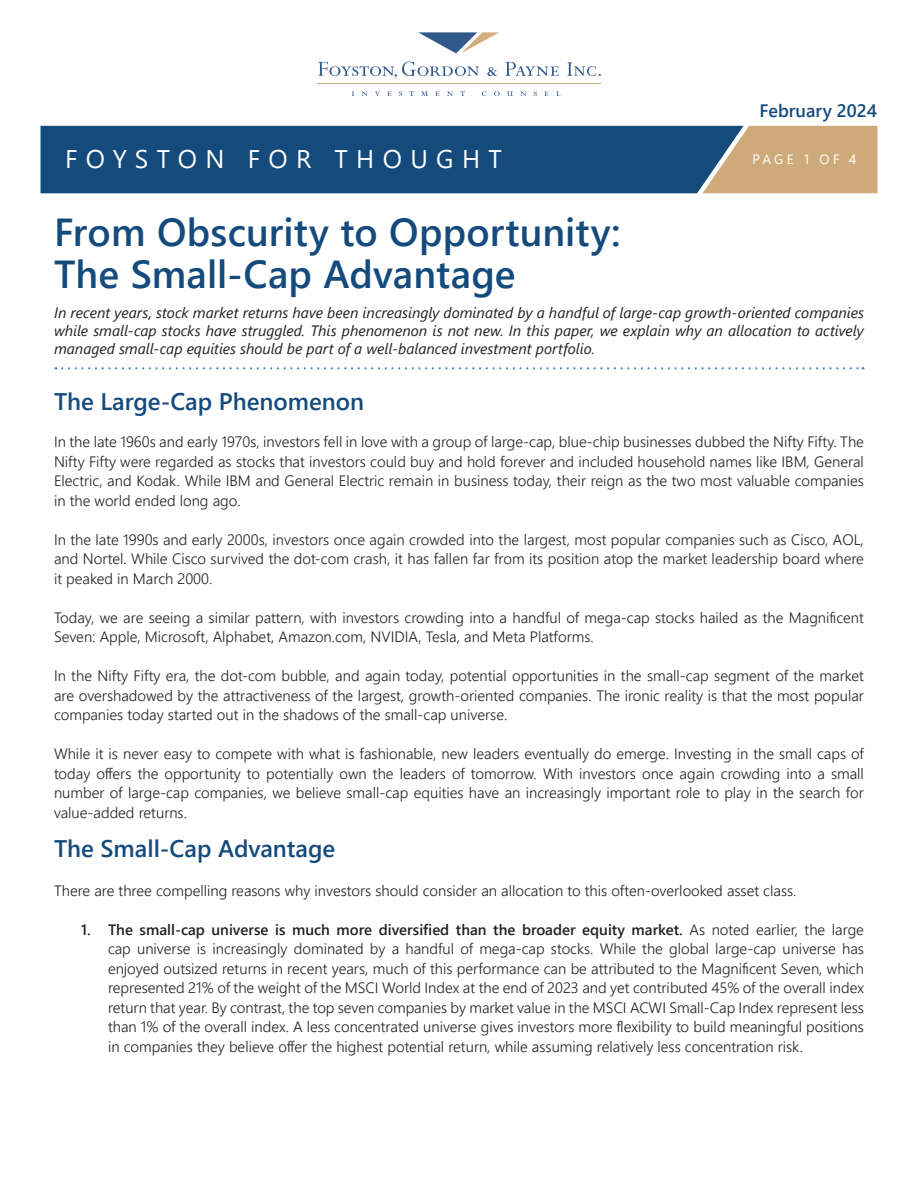
<style>
.page{position:relative;width:918px;height:1188px;background:#fff}
.page>*{position:absolute;margin:0;border:0;box-sizing:border-box;transform-origin:0 0}
.t1{font:600 39px/42px "Segoe UI";letter-spacing:.005em;color:#154a7c}
.t2{font:25.5px "Segoe UI";letter-spacing:.325em;color:#fff}
.t3{font:600 24px "Segoe UI";color:#154a7c}
.t4{font:600 18px "Segoe UI";color:#154a7c}
.t5{font:300 15px/19.5px "Segoe UI";color:#221f1f;text-align:justify}
.t6{font:italic 15px/18px "Segoe UI";color:#221f1f;text-align:justify}
.t7{font:13.5px "Segoe UI";letter-spacing:.23em;color:#fff}
.s1{font-weight:600}
</style>
<div class="page">
<div style="left:744px;top:126px;width:134px;height:67px;background:#ceaa7a"></div>
<div style="left:40px;top:126px;width:704px;height:67px;background:#154a7c"></div>
<svg style="left:487px;top:67px;width:10px;height:9px"></svg>
<svg style="left:505px;top:62px;width:54px;height:14px"></svg>
<svg style="left:362px;top:91px;width:6px;height:5px"></svg>
<svg style="left:375px;top:91px;width:5px;height:5px"></svg>
<svg style="left:387px;top:91px;width:5px;height:5px"></svg>
<svg style="left:399px;top:91px;width:3px;height:5px"></svg>
<svg style="left:409px;top:91px;width:5px;height:5px"></svg>
<svg style="left:421px;top:91px;width:7px;height:5px"></svg>
<svg style="left:435px;top:91px;width:5px;height:5px"></svg>
<svg style="left:447px;top:91px;width:6px;height:5px"></svg>
<svg style="left:460px;top:91px;width:5px;height:5px"></svg>
<svg style="left:482px;top:91px;width:4px;height:5px"></svg>
<svg style="left:494px;top:91px;width:6px;height:5px"></svg>
<svg style="left:507px;top:91px;width:6px;height:5px"></svg>
<svg style="left:520px;top:91px;width:6px;height:5px"></svg>
<svg style="left:534px;top:91px;width:3px;height:5px"></svg>
<svg style="left:544px;top:91px;width:5px;height:5px"></svg>
<svg style="left:556px;top:91px;width:5px;height:5px"></svg>
<svg style="left:318px;top:62px;width:161px;height:16px"></svg>
<svg style="left:567px;top:62px;width:34px;height:14px"></svg>
<hr style="left:317px;top:83px;width:284px;height:1px;background:#d2af7e">
<svg style="left:418px;top:32px;width:81px;height:21px"></svg>
<svg style="left:56px;top:367px;width:808px;height:2px"></svg>
<p class="t4" style="left:759px;top:103px;width:119px">February 2024</p>
<h2 class="t2" style="left:65px;top:148px;width:438px">FOYSTON FOR THOUGHT</h2>
<p class="t7" style="left:752px;top:154px;width:105px">PAGE 1 OF 4</p>
<h1 class="t1" style="left:54px;top:215px;width:568px">From Obscurity to Opportunity:<br>The Small-Cap Advantage</h1>
<p class="t6" style="left:54px;top:305px;width:812px">In recent years, stock market returns have been increasingly dominated by a handful of large-cap growth-oriented companies while small-cap stocks have struggled. This phenomenon is not new. In this paper, we explain why an allocation to actively managed small-cap equities should be part of a well-balanced investment portfolio.</p>
<h3 class="t3" style="left:54px;top:392px;width:312px">The Large-Cap Phenomenon</h3>
<p class="t5" style="left:54px;top:433px;width:812px">In the late 1960s and early 1970s, investors fell in love with a group of large-cap, blue-chip businesses dubbed the Nifty Fifty. The Nifty Fifty were regarded as stocks that investors could buy and hold forever and included household names like IBM, General Electric, and Kodak. While IBM and General Electric remain in business today, their reign as the two most valuable companies in the world ended long ago.</p>
<p class="t5" style="left:54px;top:531px;width:811px">In the late 1990s and early 2000s, investors once again crowded into the largest, most popular companies such as Cisco, AOL, and Nortel. While Cisco survived the dot-com crash, it has fallen far from its position atop the market leadership board where it peaked in March 2000.</p>
<p class="t5" style="left:54px;top:606px;width:811px">Today, we are seeing a similar pattern, with investors crowding into a handful of mega-cap stocks hailed as the Magnificent<br>Seven: Apple, Microsoft, Alphabet, Amazon.com, NVIDIA, Tesla, and Meta Platforms.</p>
<p class="t5" style="left:54px;top:667px;width:812px">In the Nifty Fifty era, the dot-com bubble, and again today, potential opportunities in the small-cap segment of the market are overshadowed by the attractiveness of the largest, growth-oriented companies. The ironic reality is that the most popular companies today started out in the shadows of the small-cap universe.</p>
<p class="t5" style="left:54px;top:745px;width:812px">While it is never easy to compete with what is fashionable, new leaders eventually do emerge. Investing in the small caps of today offers the opportunity to potentially own the leaders of tomorrow. With investors once again crowding into a small number of large-cap companies, we believe small-cap equities have an increasingly important role to play in the search for value-added returns.</p>
<h3 class="t3" style="left:54px;top:839px;width:283px">The Small-Cap Advantage</h3>
<p class="t5" style="left:54px;top:882px;width:744px">There are three compelling reasons why investors should consider an allocation to this often-overlooked asset class.</p>
<p class="t5" style="left:108px;top:921px;width:758px;text-indent:-27px"><span class="s1">1. The small-cap universe is much more diversified than the broader equity market.</span> As noted earlier, the large cap universe is increasingly dominated by a handful of mega-cap stocks. While the global large-cap universe has enjoyed outsized returns in recent years, much of this performance can be attributed to the Magnificent Seven, which represented 21% of the weight of the MSCI World Index at the end of 2023 and yet contributed 45% of the overall index return that year. By contrast, the top seven companies by market value in the MSCI ACWI Small-Cap Index represent less than 1% of the overall index. A less concentrated universe gives investors more flexibility to build meaningful positions in companies they believe offer the highest potential return, while assuming relatively less concentration risk.</p>
</div>
